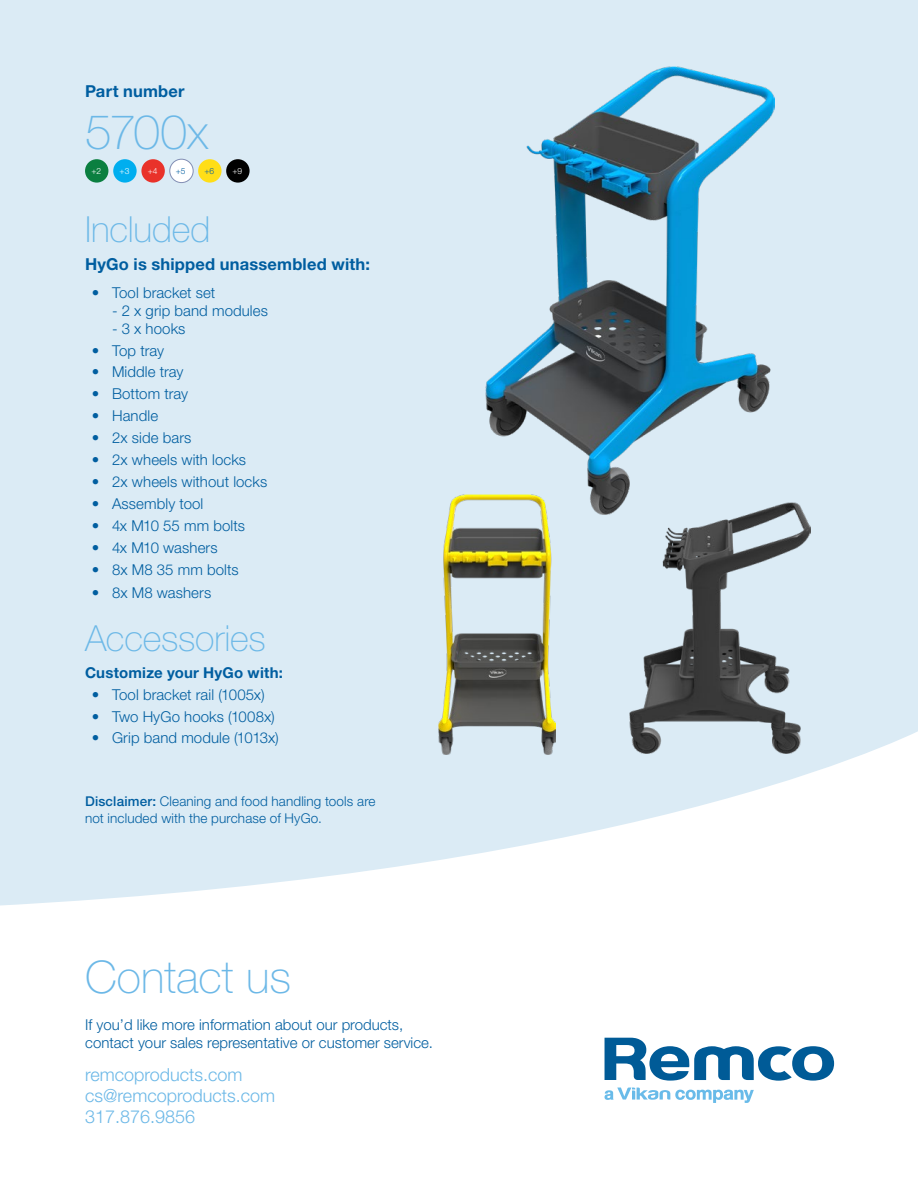
<style>
.page{position:relative;width:918px;height:1188px;background:#dbebf5}
.page>*{position:absolute;margin:0;border:0;box-sizing:border-box;transform-origin:0 0}
.Feature_Header{font:100 48px "Helvetica Neue LT Std";letter-spacing:-.025em;color:#6cb8e7}
.t1{font:100 45px "Helvetica Neue LT Std";color:#6cb8e7}
.Bullet_Points{font:100 36px "Helvetica Neue LT Std";letter-spacing:-.01em;color:#6cb8e7}
.Section_Header{font:100 36px "Helvetica Neue LT Std";letter-spacing:-.005em;color:#6cb8e7}
.t2{font:300 18px/21px "Helvetica Neue LT Std";color:#6cb8e7}
.Bold_Dark_Blue_Heading{font:700 16.5px "Helvetica Neue LT Std";letter-spacing:.01em;color:#005ea0}
.t3{font:300 15px/18px "Helvetica Neue LT Std";letter-spacing:.005em;color:#005ea0}
.Bullet_Points-2{font:700 15px "Helvetica Neue LT Std";letter-spacing:.015em;color:#005ea0}
.Feature_Header-2{font:300 13.5px/16.2px "Helvetica Neue LT Std";letter-spacing:.01em;color:#005ea0}
.brød{font:300 8.4px "Helvetica Neue LT Std";color:#fff}
.brød-2{font:300 8.4px "Helvetica Neue LT Std";color:#005ea0}
.s1{font-weight:500}
</style>
<div class="page">
<svg style="left:0;top:725px;width:918px;height:463px;fill:#fff"></svg>
<img style="left:439px;top:494px;width:116px;height:260px">
<img style="left:486px;top:66px;width:289px;height:449px">
<img style="left:630px;top:503px;width:181px;height:251px">
<div style="left:85px;top:159px;width:23px;height:24px;background:#0a7f40;border-radius:50%"></div>
<div style="left:113px;top:159px;width:24px;height:24px;background:#00aeef;border-radius:50%"></div>
<div style="left:141px;top:159px;width:24px;height:24px;background:#e9322a;border-radius:50%"></div>
<div style="left:198px;top:159px;width:24px;height:24px;background:#ffde17;border-radius:50%"></div>
<div style="left:170px;top:159px;width:23px;height:24px;background:#fff;border-radius:50%"></div>
<div style="left:169px;top:159px;width:24px;height:24px;border:1px solid #828eb4;border-radius:50%"></div>
<div style="left:226px;top:159px;width:24px;height:24px;background:#000;border-radius:50%"></div>
<svg style="left:605px;top:1038px;width:238px;height:132px;background:#d2e3ed"></svg>
<p class="Bold_Dark_Blue_Heading" style="left:85px;top:81px;width:101px">Part number</p>
<p class="Feature_Header" style="left:85px;top:104px;width:125px">5700x</p>
<p class="brød" style="left:91px;top:166px;width:11px">+2</p>
<p class="brød" style="left:120px;top:166px;width:11px">+3</p>
<p class="brød" style="left:148px;top:166px;width:11px">+4</p>
<p class="brød-2" style="left:176px;top:166px;width:11px">+5</p>
<p class="brød-2" style="left:204px;top:166px;width:11px">+6</p>
<p class="brød" style="left:233px;top:166px;width:11px">+9</p>
<p class="Section_Header" style="left:85px;top:209px;width:127px">Included</p>
<p class="Bold_Dark_Blue_Heading" style="left:85px;top:254px;width:286px">HyGo is shipped unassembled with:</p>
<p class="t3" style="left:92px;top:283px;width:125px">• Tool bracket set</p>
<p class="t3" style="left:112px;top:301px;width:157px">- 2 x grip band modules</p>
<p class="t3" style="left:112px;top:319px;width:75px">- 3 x hooks</p>
<p class="t3" style="left:92px;top:341px;width:74px">• Top tray</p>
<p class="t3" style="left:92px;top:363px;width:93px">• Middle tray</p>
<p class="t3" style="left:92px;top:385px;width:98px">• Bottom tray</p>
<p class="t3" style="left:92px;top:407px;width:68px">• Handle</p>
<p class="t3" style="left:92px;top:429px;width:101px">• 2x side bars</p>
<p class="t3" style="left:92px;top:450px;width:156px">• 2x wheels with locks</p>
<p class="t3" style="left:92px;top:472px;width:177px">• 2x wheels without locks</p>
<p class="t3" style="left:92px;top:494px;width:113px">• Assembly tool</p>
<p class="t3" style="left:92px;top:516px;width:155px">• 4x M10 55 mm bolts</p>
<p class="t3" style="left:92px;top:538px;width:127px">• 4x M10 washers</p>
<p class="t3" style="left:92px;top:560px;width:148px">• 8x M8 35 mm bolts</p>
<p class="t3" style="left:92px;top:583px;width:121px">• 8x M8 washers</p>
<p class="Bullet_Points" style="left:85px;top:618px;width:182px">Accessories</p>
<p class="Bullet_Points-2" style="left:85px;top:663px;width:199px">Customize your HyGo with:</p>
<p class="t3" style="left:92px;top:685px;width:174px">• Tool bracket rail (1005x)</p>
<p class="t3" style="left:92px;top:707px;width:185px">• Two HyGo hooks (1008x)</p>
<p class="t3" style="left:92px;top:729px;width:189px">• Grip band module (1013x)</p>
<p class="Feature_Header-2" style="left:85px;top:793px;width:292px"><span class="s1">Disclaimer:</span> Cleaning and food handling tools are not included with the purchase of HyGo.</p>
<p class="t1" style="left:85px;top:951px;width:207px">Contact us</p>
<p class="t3" style="left:85px;top:1016px;width:349px">If you’d like more information about our products, contact your sales representative or customer service.</p>
<p class="t2" style="left:85px;top:1064px;width:191px">remcoproducts.com cs@remcoproducts.com<br>317.876.9856</p>
</div>
